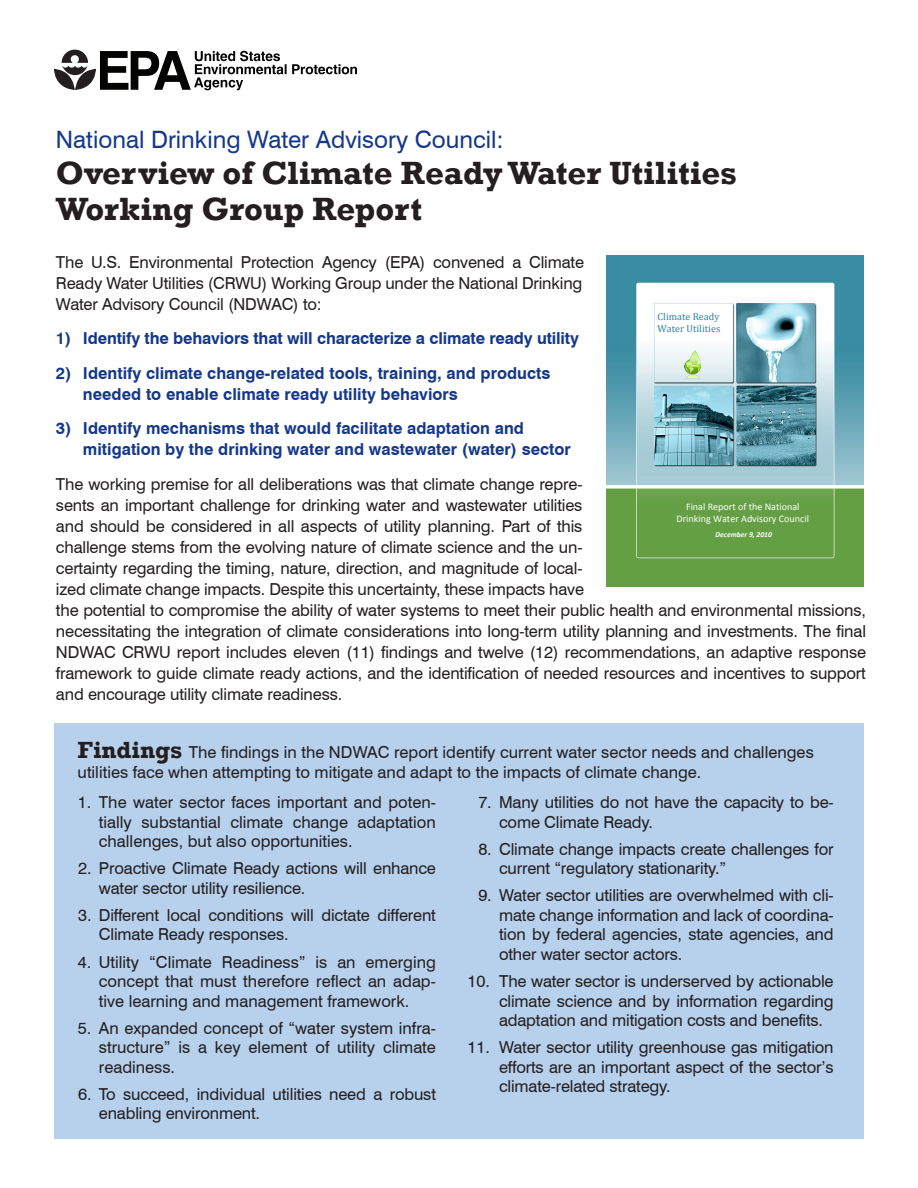
<style>
.page{position:relative;width:918px;height:1188px;background:#fff}
.page>*{position:absolute;margin:0;border:0;box-sizing:border-box;transform-origin:0 0}
.t1{font:700 33px/36px "Rockwell";color:#231f20}
.t2{font:24px "Swiss 721 BT";color:#153889}
.t3{font:16.5px/19.5px "Swiss 721 BT";letter-spacing:-.01em;color:#231f20;text-align:justify}
.t4{font:700 16.5px/21px "Swiss 721 BT";color:#153889}
.t5{font:10.05px/12.3px "Calibri";color:#fff;text-align:center}
.t6{font:10.05px/11.9px "Cambria";color:#308398}
.t7{font:italic 700 7.5px "Calibri";color:#fff}
.s1{font-family:"Rockwell";font-weight:700;font-size:24px}
</style>
<div class="page">
<div style="left:54px;top:723px;width:810px;height:415px;background:#b7d0ec"></div>
<img style="left:607px;top:255px;width:257px;height:332px">
<img style="left:685px;top:351px;width:15px;height:14px">
<svg style="left:685px;top:365px;width:15px;height:3px"></svg>
<img style="left:685px;top:368px;width:15px;height:11px">
<svg style="left:54px;top:50px;width:303px;height:40px"></svg>
<p class="t2" style="left:56px;top:125px;width:449px">National Drinking Water Advisory Council:</p>
<p class="t1" style="left:56px;top:155px;width:683px">Overview of Climate Ready Water Utilities<br>Working Group Report</p>
<p class="t3" style="left:56px;top:251px;width:530px;line-height:21px">The U.S. Environmental Protection Agency (EPA) convened a Climate Ready Water Utilities (CRWU) Working Group under the National Drinking Water Advisory Council (NDWAC) to:</p>
<p class="t4" style="left:56px;top:328px;width:524px">1) Identify the behaviors that will characterize a climate ready utility</p>
<p class="t4" style="left:83px;top:362px;width:469px;text-indent:-27px">2) Identify climate change-related tools, training, and products needed to enable climate ready utility behaviors</p>
<p class="t4" style="left:83px;top:418px;width:489px;text-indent:-27px">3) Identify mechanisms that would facilitate adaptation and mitigation by the drinking water and wastewater (water) sector</p>
<p class="t3" style="left:56px;top:473px;width:812px;line-height:21px;text-align:left">The working premise for all deliberations was that climate change repre-<br>sents an important challenge for drinking water and wastewater utilities<br>and should be considered in all aspects of utility planning. Part of this<br>challenge stems from the evolving nature of climate science and the un-<br>certainty regarding the timing, nature, direction, and magnitude of local-<br>ized climate change impacts. Despite this uncertainty, these impacts have<br>the potential to compromise the ability of water systems to meet their public health and environmental missions, necessitating the integration of climate considerations into long-term utility planning and investments. The final NDWAC CRWU report includes eleven (11) findings and twelve (12) recommendations, an adaptive response framework to guide climate ready actions, and the identification of needed resources and incentives to support and encourage utility climate readiness.</p>
<p class="t3" style="left:78px;top:742px;width:738px;line-height:20.2px"><span class="s1">Findings</span> The findings in the NDWAC report identify current water sector needs and challenges utilities face when attempting to mitigate and adapt to the impacts of climate change.</p>
<p class="t3" style="left:99px;top:793px;width:339px;text-indent:-21px">1. The water sector faces important and poten&shy;tially substantial climate change adaptation challenges, but also opportunities.</p>
<p class="t3" style="left:99px;top:859px;width:339px;text-indent:-21px">2. Proactive Climate Ready actions will enhance water sector utility resilience.</p>
<p class="t3" style="left:99px;top:905px;width:339px;text-indent:-21px">3. Different local conditions will dictate different<br>Climate Ready responses.</p>
<p class="t3" style="left:99px;top:952px;width:339px;text-indent:-21px">4. Utility “Climate Readiness” is an emerging concept that must therefore reflect an adap&shy;tive learning and management framework.</p>
<p class="t3" style="left:99px;top:1018px;width:339px;text-indent:-21px">5. An expanded concept of “water system infra&shy;structure” is a key element of utility climate readiness.</p>
<p class="t3" style="left:99px;top:1084px;width:339px;text-indent:-21px">6. To succeed, individual utilities need a robust enabling environment.</p>
<p class="t6" style="left:658px;top:311px;width:64px">Climate Ready<br>Water Utilities</p>
<p class="t5" style="left:677px;top:500px;width:134px">Final Report of the National<br>Drinking Water Advisory Council</p>
<p class="t7" style="left:715px;top:529px;width:58px">December 9, 2010</p>
<p class="t3" style="left:499px;top:793px;width:336px;text-indent:-21px">7. Many utilities do not have the capacity to be&shy;come Climate Ready.</p>
<p class="t3" style="left:499px;top:839px;width:336px;text-indent:-21px">8. Climate change impacts create challenges for current “regulatory stationarity.”</p>
<p class="t3" style="left:499px;top:886px;width:336px;text-indent:-21px">9. Water sector utilities are overwhelmed with cli&shy;mate change information and lack of coordina&shy;tion by federal agencies, state agencies, and other water sector actors.</p>
<p class="t3" style="left:499px;top:971px;width:336px;text-indent:-32px">10. The water sector is underserved by actionable climate science and by information regarding adaptation and mitigation costs and benefits.</p>
<p class="t3" style="left:499px;top:1037px;width:336px;text-indent:-32px">11. Water sector utility greenhouse gas mitigation efforts are an important aspect of the sector’s climate-related strategy.</p>
</div>
